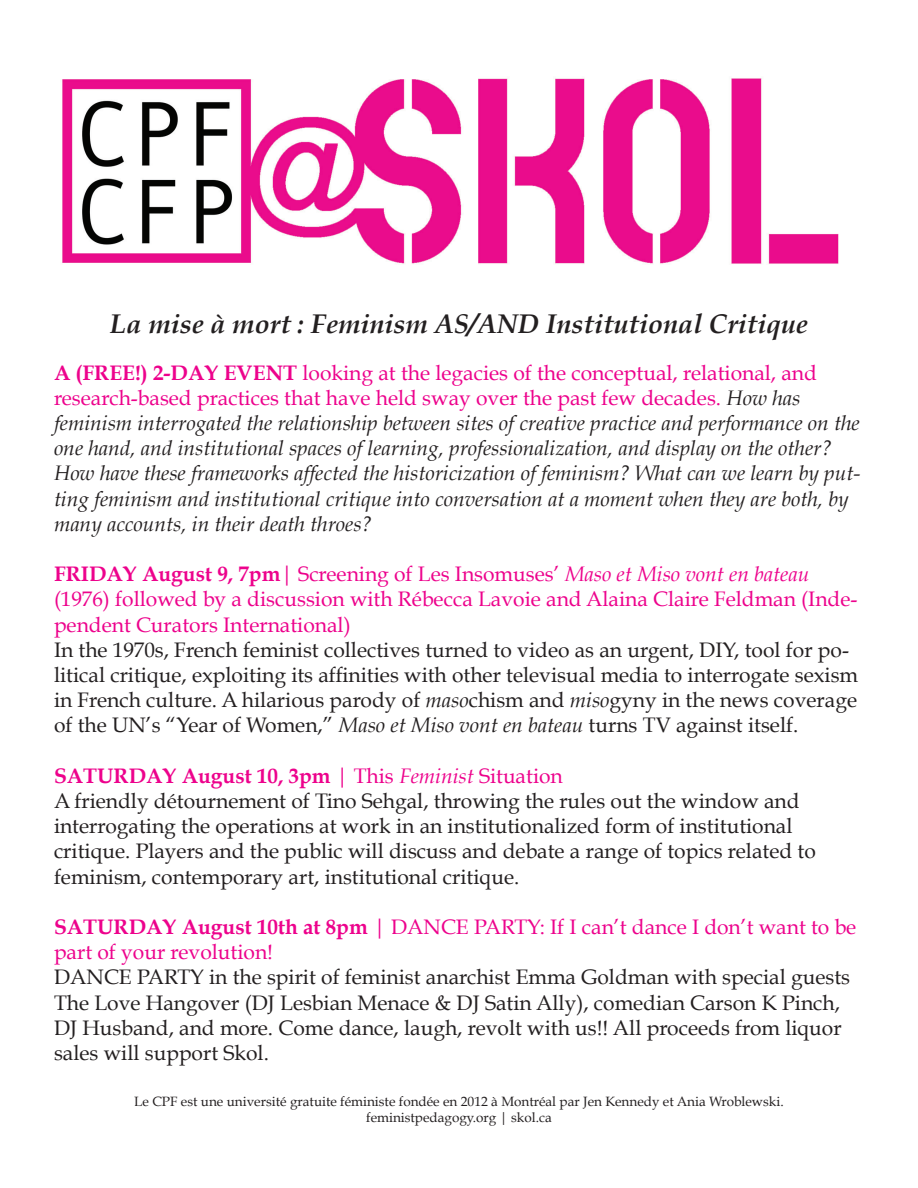
<style>
.page{position:relative;width:918px;height:1188px;background:#fff}
.page>*{position:absolute;margin:0;border:0;box-sizing:border-box;transform-origin:0 0}
.t1{font:italic 700 27px "Book Antiqua";color:#231f20}
.t2{font:21px/25.2px "Book Antiqua";color:#231f20}
.t3{font:italic 21px/25.2px "Book Antiqua";color:#231f20}
.t4{font:21px/25.2px "Book Antiqua";color:#ed028c}
.t5{font:13.5px/16.2px "Book Antiqua";color:#231f20;text-align:center}
.s1{font-weight:700;font-style:normal;color:#ed028c}
.s2{font-style:normal;color:#ed028c}
.s3{font-weight:700}
.s4{font-style:italic}
.s5{font-weight:700;color:#ed028c}
.s6{color:#ed028c}
.s7{font-style:italic;color:#ed028c}
</style>
<div class="page">
<img style="left:62px;top:78px;width:777px;height:186px">
<p class="t1" style="left:110px;top:308px;width:699px">La mise à mort : Feminism AS/AND Institutional Critique</p>
<p class="t3" style="left:54px;top:360px;width:808px"><span class="s1">A (FREE!) 2-DAY EVENT</span> <span class="s2">looking at the legacies of the conceptual, relational, and research-based practices that have held sway over the past few decades.</span> How has feminism interrogated the relationship between sites of creative practice and performance on the one hand, and institutional spaces of learning, professionalization, and display on the other?<br>How have these frameworks affected the historicization of feminism? What can we learn by put&shy;ting feminism and institutional critique into conversation at a moment when they are both, by many accounts, in their death throes?</p>
<p class="t4" style="left:54px;top:561px;width:805px"><span class="s3">FRIDAY August 9, 7pm</span>| Screening of Les Insomuses’ <span class="s4">Maso et Miso vont en bateau </span>(1976) followed by a discussion with Rébecca Lavoie and Alaina Claire Feldman (Inde&shy;pendent Curators International)</p>
<p class="t2" style="left:54px;top:637px;width:806px">In the 1970s, French feminist collectives turned to video as an urgent, DIY, tool for po&shy;litical critique, exploiting its affinities with other televisual media to interrogate sexism in French culture. A hilarious parody of <span class="s4">maso</span>chism and <span class="s4">miso</span>gyny in the news coverage of the UN’s “Year of Women,” <span class="s4">Maso et Miso vont en bateau</span> turns TV against itself.</p>
<p class="t2" style="left:54px;top:763px;width:763px"><span class="s5">SATURDAY August 10, 3pm</span> <span class="s6">| This</span> <span class="s7">Feminist</span> <span class="s6">Situation<br></span>A friendly détournement of Tino Sehgal, throwing the rules out the window and interrogating the operations at work in an institutionalized form of institutional critique. Players and the public will discuss and debate a range of topics related to feminism, contemporary art, institutional critique.</p>
<p class="t4" style="left:54px;top:914px;width:804px"><span class="s3">SATURDAY August 10th at 8pm</span> | DANCE PARTY: If I can’t dance I don’t want to be part of your revolution!</p>
<p class="t2" style="left:54px;top:965px;width:798px">DANCE PARTY in the spirit of feminist anarchist Emma Goldman with special guests The Love Hangover (DJ Lesbian Menace &amp; DJ Satin Ally), comedian Carson K Pinch, DJ Husband, and more. Come dance, laugh, revolt with us!! All proceeds from liquor sales will support Skol.</p>
<p class="t5" style="left:134px;top:1093px;width:651px">Le CPF est une université gratuite féministe fondée en 2012 à Montréal par Jen Kennedy et Ania Wroblewski. feministpedagogy.org | skol.ca</p>
</div>
